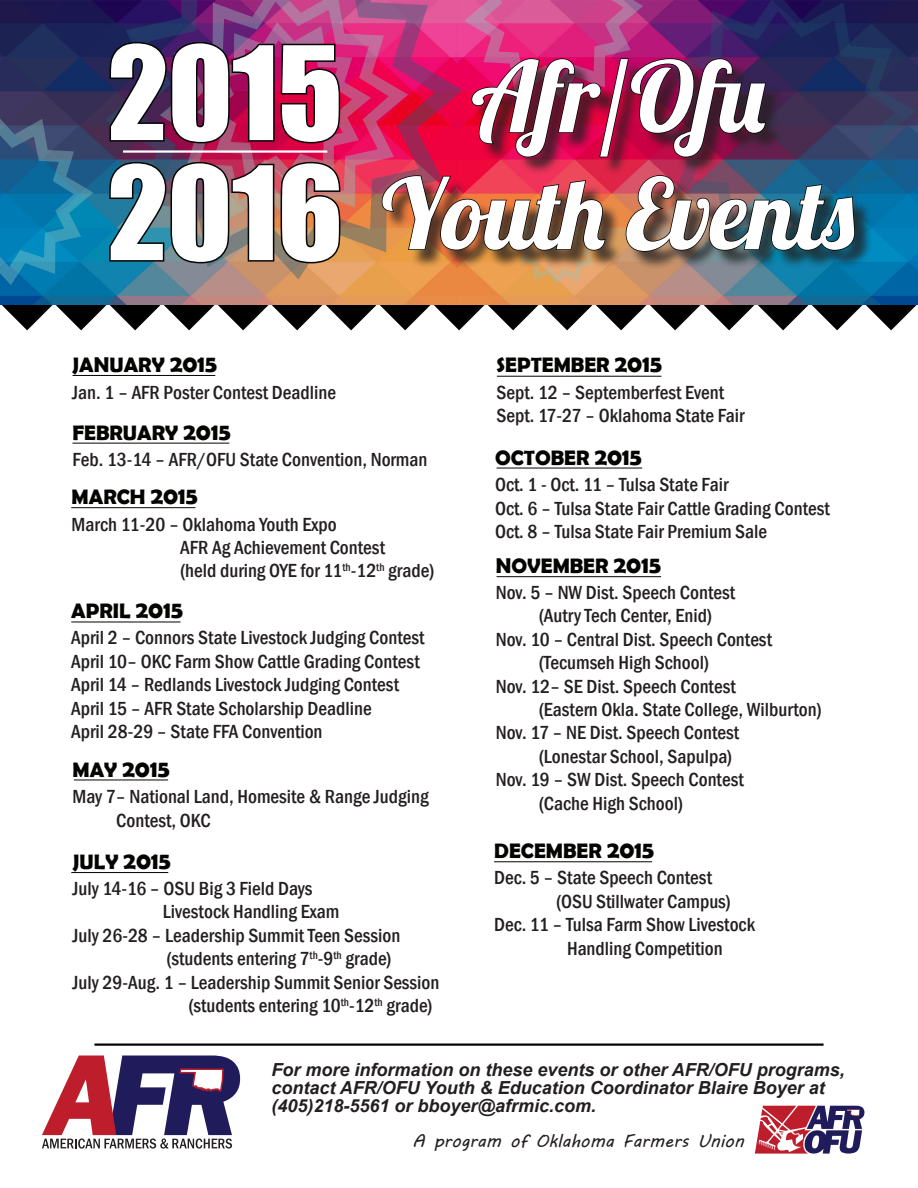
<style>
.page{position:relative;width:918px;height:1188px;background:#fff}
.page>*{position:absolute;margin:0;border:0;box-sizing:border-box;transform-origin:0 0}
.t1{font:120px "Impact";color:#fff}
.t2{font:97.5px "Lobster 1.4";color:#fff}
.t3{font:700 24px "Berlin Sans FB Demi";color:#040503}
.t4{font:700 21px "Berlin Sans FB Demi";color:#040503}
.t5{font:500 condensed 19.5px "Franklin Gothic";color:#231f20}
.t6{font:italic 700 18px/18px "Arial";color:#231f20}
.t7{font:18px "MV Boli";color:#231f20}
.s1{font-size:24px}
.s2{font-size:21px}
</style>
<div class="page">
<img style="left:0;top:0;width:917px;height:330px">
<hr style="left:123px;top:150px;width:204px;height:3px;background:#fff">
<hr style="left:94px;top:1043px;width:730px;height:3px;background:#040503">
<svg style="left:42px;top:1056px;width:198px;height:93px"></svg>
<svg style="left:755px;top:1106px;width:109px;height:47px"></svg>
<hr style="left:497px;top:376px;width:164px;height:1px;background:#040503">
<hr style="left:497px;top:468px;width:145px;height:1px;background:#040503">
<hr style="left:497px;top:576px;width:164px;height:1px;background:#040503">
<hr style="left:494px;top:861px;width:158px;height:1px;background:#040503">
<hr style="left:73px;top:375px;width:142px;height:1px;background:#040503">
<hr style="left:73px;top:443px;width:156px;height:1px;background:#040503">
<hr style="left:71px;top:507px;width:124px;height:1px;background:#040503">
<hr style="left:71px;top:622px;width:110px;height:1px;background:#040503">
<hr style="left:74px;top:780px;width:94px;height:1px;background:#040503">
<hr style="left:71px;top:872px;width:97px;height:1px;background:#040503">
<p class="t1" style="left:108px;top:0;width:236px">2015</p>
<p class="t1" style="left:108px;top:120px;width:237px">2016</p>
<p class="t2" style="left:471px;top:35px;width:315px">Afr/Ofu</p>
<p class="t2" style="left:382px;top:152px;width:474px">Youth Events</p>
<p class="t4" style="left:72px;top:353px;width:147px">JANUARY <span class="s1">2015</span></p>
<p class="t5" style="left:72px;top:379px;width:265px">Jan. 1 – AFR Poster Contest Deadline</p>
<p class="t4" style="left:73px;top:420px;width:160px">FEBRUARY <span class="s1">2015</span></p>
<p class="t5" style="left:73px;top:447px;width:356px">Feb. 13-14 – AFR/OFU State Convention, Norman</p>
<p class="t4" style="left:72px;top:485px;width:128px">MARCH <span class="s1">2015</span></p>
<p class="t5" style="left:72px;top:511px;width:267px">March 11-20 – Oklahoma Youth Expo</p>
<p class="t5" style="left:180px;top:535px;width:206px">AFR Ag Achievement Contest</p>
<p class="t5" style="left:180px;top:558px;width:256px">(held during OYE for 11<sup>th</sup>-12<sup>th</sup> grade)</p>
<p class="t4" style="left:71px;top:599px;width:114px">APRIL <span class="s1">2015</span></p>
<p class="t5" style="left:71px;top:625px;width:355px">April 2 – Connors State Livestock Judging Contest</p>
<p class="t5" style="left:71px;top:649px;width:350px">April 10– OKC Farm Show Cattle Grading Contest</p>
<p class="t5" style="left:71px;top:672px;width:329px">April 14 – Redlands Livestock Judging Contest</p>
<p class="t5" style="left:71px;top:695px;width:302px">April 15 – AFR State Scholarship Deadline</p>
<p class="t5" style="left:71px;top:719px;width:253px">April 28-29 – State FFA Convention</p>
<p class="t3" style="left:73px;top:755px;width:99px"><span class="s2">MAY</span> 2015</p>
<p class="t5" style="left:73px;top:784px;width:358px">May 7– National Land, Homesite &amp; Range Judging</p>
<p class="t5" style="left:116px;top:807px;width:96px">Contest, OKC</p>
<p class="t4" style="left:73px;top:849px;width:100px">JULY <span class="s1">2015</span></p>
<p class="t5" style="left:73px;top:876px;width:242px">July 14-16 – OSU Big 3 Field Days</p>
<p class="t5" style="left:163px;top:899px;width:178px">Livestock Handling Exam</p>
<p class="t5" style="left:73px;top:923px;width:329px">July 26-28 – Leadership Summit Teen Session</p>
<p class="t5" style="left:167px;top:946px;width:227px">(students entering 7<sup>th</sup>-9<sup>th</sup> grade)</p>
<p class="t5" style="left:73px;top:969px;width:369px">July 29-Aug. 1 – Leadership Summit Senior Session</p>
<p class="t5" style="left:189px;top:993px;width:246px">(students entering 10<sup>th</sup>-12<sup>th</sup> grade)</p>
<p class="t4" style="left:497px;top:353px;width:167px">SEPTEMBER <span class="s1">2015</span></p>
<p class="t5" style="left:497px;top:379px;width:229px">Sept. 12 – Septemberfest Event</p>
<p class="t5" style="left:497px;top:403px;width:249px">Sept. 17-27 – Oklahoma State Fair</p>
<p class="t4" style="left:495px;top:446px;width:149px">OCTOBER <span class="s1">2015</span></p>
<p class="t5" style="left:495px;top:472px;width:235px">Oct. 1 - Oct. 11 – Tulsa State Fair</p>
<p class="t5" style="left:495px;top:495px;width:336px">Oct. 6 – Tulsa State Fair Cattle Grading Contest</p>
<p class="t5" style="left:495px;top:519px;width:274px">Oct. 8 – Tulsa State Fair Premium Sale</p>
<p class="t4" style="left:496px;top:553px;width:167px">NOVEMBER <span class="s1">2015</span></p>
<p class="t5" style="left:496px;top:580px;width:241px">Nov. 5 – NW Dist. Speech Contest</p>
<p class="t5" style="left:539px;top:603px;width:175px">(Autry Tech Center, Enid)</p>
<p class="t5" style="left:496px;top:627px;width:278px">Nov. 10 – Central Dist. Speech Contest</p>
<p class="t5" style="left:539px;top:650px;width:172px">(Tecumseh High School)</p>
<p class="t5" style="left:496px;top:673px;width:242px">Nov. 12– SE Dist. Speech Contest</p>
<p class="t5" style="left:539px;top:697px;width:284px">(Eastern Okla. State College, Wilburton)</p>
<p class="t5" style="left:496px;top:720px;width:245px">Nov. 17 – NE Dist. Speech Contest</p>
<p class="t5" style="left:539px;top:744px;width:195px">(Lonestar School, Sapulpa)</p>
<p class="t5" style="left:496px;top:767px;width:250px">Nov. 19 – SW Dist. Speech Contest</p>
<p class="t5" style="left:539px;top:790px;width:146px">(Cache High School)</p>
<p class="t4" style="left:494px;top:839px;width:162px">DECEMBER <span class="s1">2015</span></p>
<p class="t5" style="left:494px;top:865px;width:219px">Dec. 5 – State Speech Contest</p>
<p class="t5" style="left:556px;top:889px;width:176px">(OSU Stillwater Campus)</p>
<p class="t5" style="left:494px;top:912px;width:262px">Dec. 11 – Tulsa Farm Show Livestock</p>
<p class="t5" style="left:567px;top:935px;width:157px">Handling Competition</p>
<p class="t6" style="left:271px;top:1061px;width:575px">For more information on these events or other AFR/OFU programs, contact AFR/OFU Youth &amp; Education Coordinator Blaire Boyer at</p>
<p class="t6" style="left:271px;top:1097px;width:326px">(405)218-5561 or bboyer@afrmic.com.</p>
<p class="t7" style="left:413px;top:1128px;width:333px">A program of Oklahoma Farmers Union</p>
</div>
